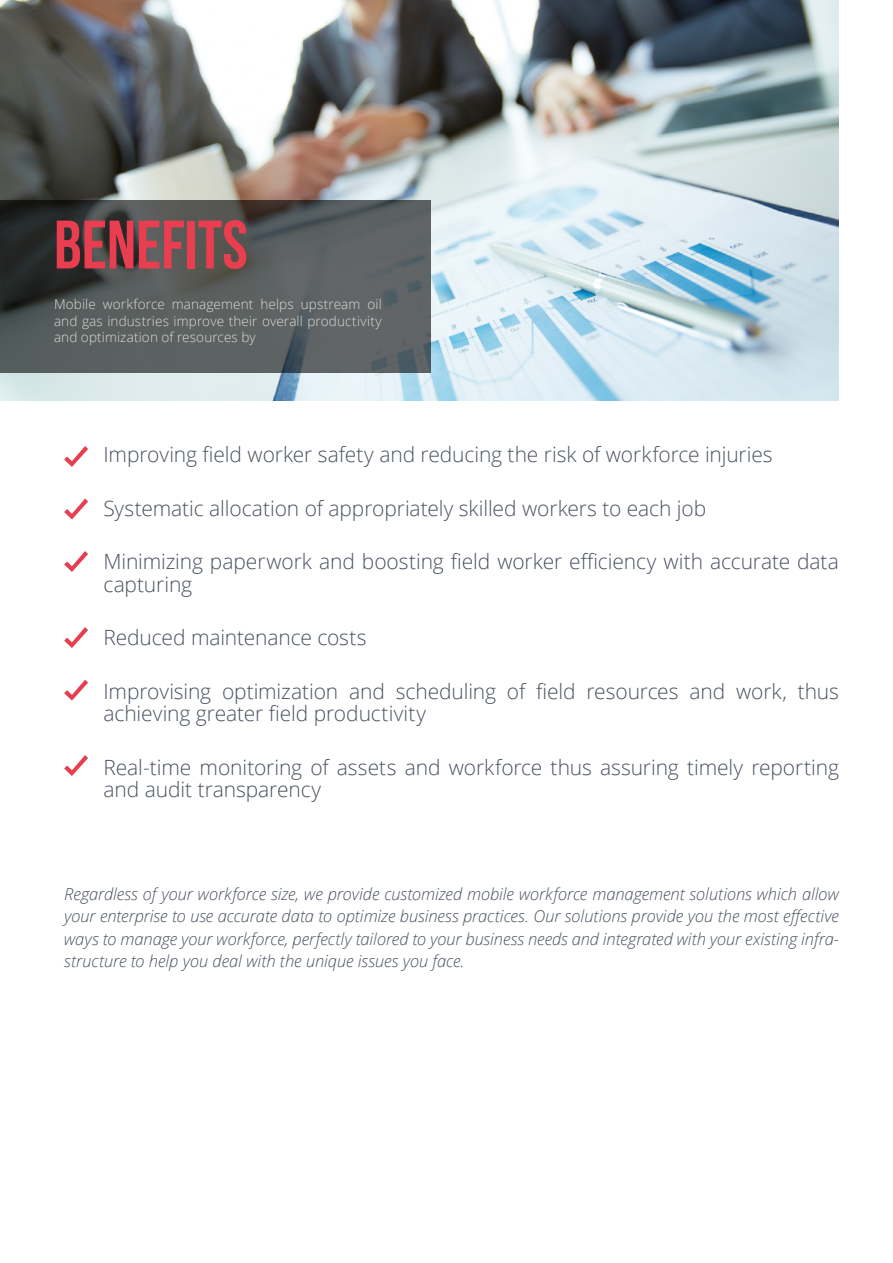
<style>
.page{position:relative;width:893px;height:1263px;background:#fff}
.page>*{position:absolute;margin:0;border:0;box-sizing:border-box;transform-origin:0 0}
.t1{font:68.4px "Bebas Neue";color:#e93d50}
.t2{font:300 21px/22.5px "Open Sans";letter-spacing:-.005em;color:#4a525f}
.t3{font:italic 300 16.5px/22.5px "Open Sans";letter-spacing:-.005em;color:#4a525f;text-align:justify}
.t4{font:300 13.5px/16.5px "Open Sans";letter-spacing:.01em;color:#dcdcd4;text-align:justify}
</style>
<div class="page">
<img style="left:0;top:0;width:839px;height:401px">
<svg style="left:0;top:200px;width:430px;height:173px;background:#515555"></svg>
<svg style="left:64px;top:446px;width:24px;height:21px"></svg>
<svg style="left:64px;top:498px;width:24px;height:21px"></svg>
<svg style="left:64px;top:551px;width:24px;height:21px"></svg>
<svg style="left:64px;top:627px;width:24px;height:21px"></svg>
<svg style="left:64px;top:680px;width:24px;height:21px"></svg>
<svg style="left:64px;top:755px;width:24px;height:21px"></svg>
<h1 class="t1" style="left:54px;top:207px;width:195px">BENEFITS</h1>
<p class="t4" style="left:54px;top:295px;width:329px">Mobile workforce management helps upstream oil and gas industries improve their overall productivity and optimization of resources by</p>
<p class="t2" style="left:104px;top:443px;width:671px">Improving field worker safety and reducing the risk of workforce injuries</p>
<p class="t2" style="left:104px;top:496px;width:604px">Systematic allocation of appropriately skilled workers to each job</p>
<p class="t2" style="left:104px;top:550px;width:737px">Minimizing paperwork and boosting field worker efficiency with accurate data capturing</p>
<p class="t2" style="left:104px;top:626px;width:265px">Reduced maintenance costs</p>
<p class="t2" style="left:104px;top:679px;width:737px">Improvising optimization and scheduling of field resources and work, thus achieving greater field productivity</p>
<p class="t2" style="left:104px;top:755px;width:737px">Real-time monitoring of assets and workforce thus assuring timely reporting and audit transparency</p>
<p class="t3" style="left:64px;top:882px;width:776px">Regardless of your workforce size, we provide customized mobile workforce management solutions which allow your enterprise to use accurate data to optimize business practices. Our solutions provide you the most effective ways to manage your workforce, perfectly tailored to your business needs and integrated with your existing infra&shy;structure to help you deal with the unique issues you face.</p>
</div>
